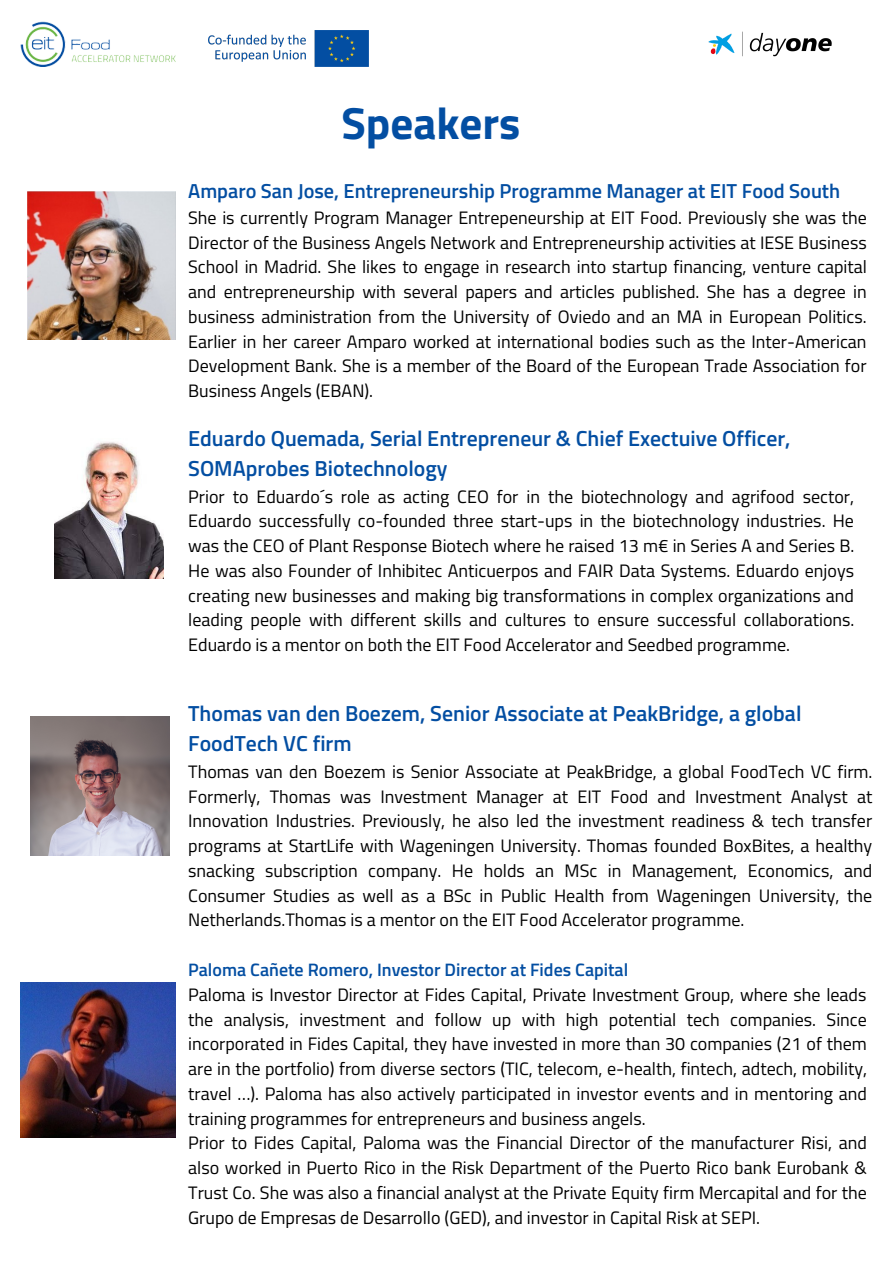
<style>
.page{position:relative;width:893px;height:1263px;background:#fff}
.page>*{position:absolute;margin:0;border:0;box-sizing:border-box;transform-origin:0 0}
.t1{font:700 45px "Titillium Web";color:#034ea2}
.t2{font:600 21.75px/30.4px "Titillium Web";color:#034ea2}
.t3{font:600 20.25px "Titillium Web";color:#034ea2}
.t4{font:18px/24.8px "Titillium Web";color:#000;text-align:justify}
.t5{font:600 18px "Titillium Web";color:#034ea2}
</style>
<div class="page">
<img style="left:21px;top:22px;width:155px;height:45px">
<img style="left:209px;top:30px;width:159px;height:36px">
<img style="left:54px;top:442px;width:109px;height:137px">
<img style="left:30px;top:716px;width:140px;height:140px">
<img style="left:708px;top:31px;width:124px;height:26px">
<img style="left:27px;top:191px;width:149px;height:148px">
<img style="left:21px;top:983px;width:154px;height:155px">
<h1 class="t1" style="left:341px;top:88px;width:181px">Speakers</h1>
<p class="t3" style="left:188px;top:175px;width:653px">Amparo San Jose, Entrepreneurship Programme Manager at EIT Food South</p>
<p class="t4" style="left:188px;top:205px;width:680px">She is currently Program Manager Entrepeneurship at EIT Food. Previously she was the Director of the Business Angels Network and Entrepreneurship activities at IESE Business School in Madrid. She likes to engage in research into startup financing, venture capital and entrepreneurship with several papers and articles published. She has a degree in business administration from the University of Oviedo and an MA in European Politics.<br>Earlier in her career Amparo worked at international bodies such as the Inter-American Development Bank. She is a member of the Board of the European Trade Association for Business Angels (EBAN).</p>
<p class="t2" style="left:188px;top:422px;width:604px">Eduardo Quemada, Serial Entrepreneur &amp; Chief Exectuive Officer,<br>SOMAprobes Biotechnology</p>
<p class="t4" style="left:188px;top:483px;width:668px">Prior to Eduardo´s role as acting CEO for in the biotechnology and agrifood sector, Eduardo successfully co-founded three start-ups in the biotechnology industries. He was the CEO of Plant Response Biotech where he raised 13 m€ in Series A and Series B.<br>He was also Founder of Inhibitec Anticuerpos and FAIR Data Systems. Eduardo enjoys creating new businesses and making big transformations in complex organizations and leading people with different skills and cultures to ensure successful collaborations.<br>Eduardo is a mentor on both the EIT Food Accelerator and Seedbed programme.</p>
<p class="t2" style="left:188px;top:698px;width:615px">Thomas van den Boezem, Senior Associate at PeakBridge, a global<br>FoodTech VC firm</p>
<p class="t4" style="left:188px;top:759px;width:686px">Thomas van den Boezem is Senior Associate at PeakBridge, a global FoodTech VC firm.<br>Formerly, Thomas was Investment Manager at EIT Food and Investment Analyst at Innovation Industries. Previously, he also led the investment readiness &amp; tech transfer programs at StartLife with Wageningen University. Thomas founded BoxBites, a healthy snacking subscription company. He holds an MSc in Management, Economics, and Consumer Studies as well as a BSc in Public Health from Wageningen University, the Netherlands.Thomas is a mentor on the EIT Food Accelerator programme.</p>
<p class="t5" style="left:188px;top:956px;width:441px">Paloma Cañete Romero, Investor Director at Fides Capital</p>
<p class="t4" style="left:188px;top:982px;width:680px;text-align:left">Paloma is Investor Director at Fides Capital, Private Investment Group, where she leads the analysis, investment and follow up with high potential tech companies. Since incorporated in Fides Capital, they have invested in more than 30 companies (21 of them are in the portfolio) from diverse sectors (TIC, telecom, e-health, fintech, adtech, mobility, travel …). Paloma has also actively participated in investor events and in mentoring and training programmes for entrepreneurs and business angels.<br>Prior to Fides Capital, Paloma was the Financial Director of the manufacturer Risi, and also worked in Puerto Rico in the Risk Department of the Puerto Rico bank Eurobank &amp; Trust Co. She was also a financial analyst at the Private Equity firm Mercapital and for the Grupo de Empresas de Desarrollo (GED), and investor in Capital Risk at SEPI.</p>
</div>
